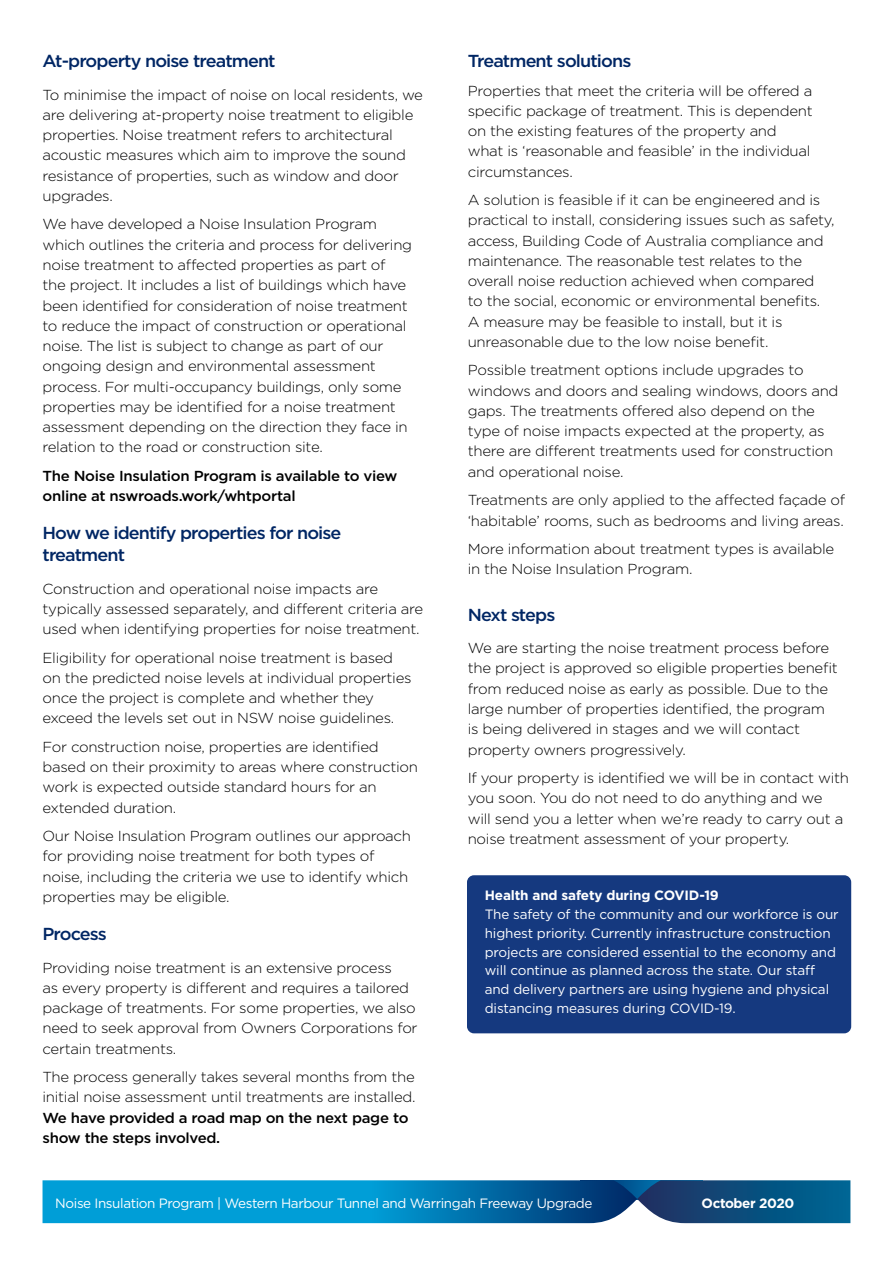
<style>
.page{position:relative;width:893px;height:1263px;background:#fff}
.page>*{position:absolute;margin:0;border:0;box-sizing:border-box;transform-origin:0 0}
.t1{font:500 17.4px/21.8px "Gotham";letter-spacing:-.05em;color:#002664;scale:1.04 1}
.t2{font:300 14.4px/20.2px "Gotham";letter-spacing:-.02em;color:#000;scale:1.04 1}
.t3{font:500 14.4px/20.2px "Gotham";letter-spacing:-.02em;color:#000;scale:1.04 1}
.t4{font:13.5px/18.8px "Gotham";letter-spacing:-.01em;color:#fff}
.t5{font:13.5px "Gotham";letter-spacing:-.03em;color:#fff}
.t6{font:700 13.5px "Gotham";letter-spacing:-.01em;color:#fff}
.t7{font:700 13.5px "Gotham";letter-spacing:-.03em;color:#fff}
</style>
<div class="page">
<svg style="left:43px;top:1180px;width:807px;height:43px;background:#097ab0"></svg>
<div style="left:468px;top:876px;width:382px;height:156px;background:#15397f;border-radius:6px"></div>
<div style="left:467px;top:875px;width:384px;height:158px;border:2px solid #15397f;border-radius:6px"></div>
<p class="t1" style="left:43px;top:50px;width:226px">At-property noise treatment</p>
<p class="t2" style="left:43px;top:84px;width:367px">To minimise the impact of noise on local residents, we are delivering at-property noise treatment to eligible properties. Noise treatment refers to architectural acoustic measures which aim to improve the sound resistance of properties, such as window and door upgrades.</p>
<p class="t2" style="left:43px;top:214px;width:357px">We have developed a Noise Insulation Program which outlines the criteria and process for delivering noise treatment to affected properties as part of the project. It includes a list of buildings which have been identified for consideration of noise treatment to reduce the impact of construction or operational noise. The list is subject to change as part of our ongoing design and environmental assessment process. For multi-occupancy buildings, only some properties may be identified for a noise treatment assessment depending on the direction they face in relation to the road or construction site.</p>
<p class="t3" style="left:43px;top:465px;width:343px">The Noise Insulation Program is available to view online at nswroads.work/whtportal</p>
<p class="t1" style="left:43px;top:522px;width:289px">How we identify properties for noise treatment</p>
<p class="t2" style="left:43px;top:578px;width:368px">Construction and operational noise impacts are typically assessed separately, and different criteria are used when identifying properties for noise treatment.</p>
<p class="t2" style="left:43px;top:647px;width:356px">Eligibility for operational noise treatment is based on the predicted noise levels at individual properties once the project is complete and whether they exceed the levels set out in NSW noise guidelines.</p>
<p class="t2" style="left:43px;top:736px;width:362px">For construction noise, properties are identified based on their proximity to areas where construction work is expected outside standard hours for an extended duration.</p>
<p class="t2" style="left:43px;top:825px;width:356px">Our Noise Insulation Program outlines our approach for providing noise treatment for both types of noise, including the criteria we use to identify which properties may be eligible.</p>
<p class="t1" style="left:43px;top:923px;width:63px">Process</p>
<p class="t2" style="left:43px;top:957px;width:362px">Providing noise treatment is an extensive process<br>as every property is different and requires a tailored package of treatments. For some properties, we also need to seek approval from Owners Corporations for certain treatments.</p>
<p class="t2" style="left:43px;top:1066px;width:360px">The process generally takes several months from the initial noise assessment until treatments are installed.</p>
<p class="t3" style="left:43px;top:1107px;width:353px">We have provided a road map on the next page to show the steps involved.</p>
<p class="t1" style="left:468px;top:50px;width:159px">Treatment solutions</p>
<p class="t2" style="left:468px;top:80px;width:333px">Properties that meet the criteria will be offered a specific package of treatment. This is dependent on the existing features of the property and what is ‘reasonable and feasible’ in the individual circumstances.</p>
<p class="t2" style="left:468px;top:189px;width:354px">A solution is feasible if it can be engineered and is practical to install, considering issues such as safety, access, Building Code of Australia compliance and maintenance. The reasonable test relates to the overall noise reduction achieved when compared<br>to the social, economic or environmental benefits.<br>A measure may be feasible to install, but it is unreasonable due to the low noise benefit.</p>
<p class="t2" style="left:468px;top:360px;width:358px">Possible treatment options include upgrades to windows and doors and sealing windows, doors and gaps. The treatments offered also depend on the type of noise impacts expected at the property, as there are different treatments used for construction and operational noise.</p>
<p class="t2" style="left:468px;top:490px;width:364px">Treatments are only applied to the affected façade of ‘habitable’ rooms, such as bedrooms and living areas.</p>
<p class="t2" style="left:468px;top:538px;width:354px">More information about treatment types is available in the Noise Insulation Program.</p>
<p class="t1" style="left:468px;top:603px;width:86px">Next steps</p>
<p class="t2" style="left:468px;top:637px;width:357px">We are starting the noise treatment process before the project is approved so eligible properties benefit from reduced noise as early as possible. Due to the large number of properties identified, the program is being delivered in stages and we will contact property owners progressively.</p>
<p class="t2" style="left:468px;top:767px;width:368px">If your property is identified we will be in contact with you soon. You do not need to do anything and we will send you a letter when we’re ready to carry out a noise treatment assessment of your property.</p>
<p class="t6" style="left:485px;top:887px;width:236px">Health and safety during COVID-19</p>
<p class="t4" style="left:485px;top:905px;width:355px">The safety of the community and our workforce is our highest priority. Currently infrastructure construction projects are considered essential to the economy and will continue as planned across the state. Our staff and delivery partners are using hygiene and physical distancing measures during COVID-19.</p>
<p class="t5" style="left:55px;top:1194px;width:539px">Noise Insulation Program | Western Harbour Tunnel and Warringah Freeway Upgrade</p>
<p class="t7" style="left:702px;top:1194px;width:94px">October 2020</p>
</div>
